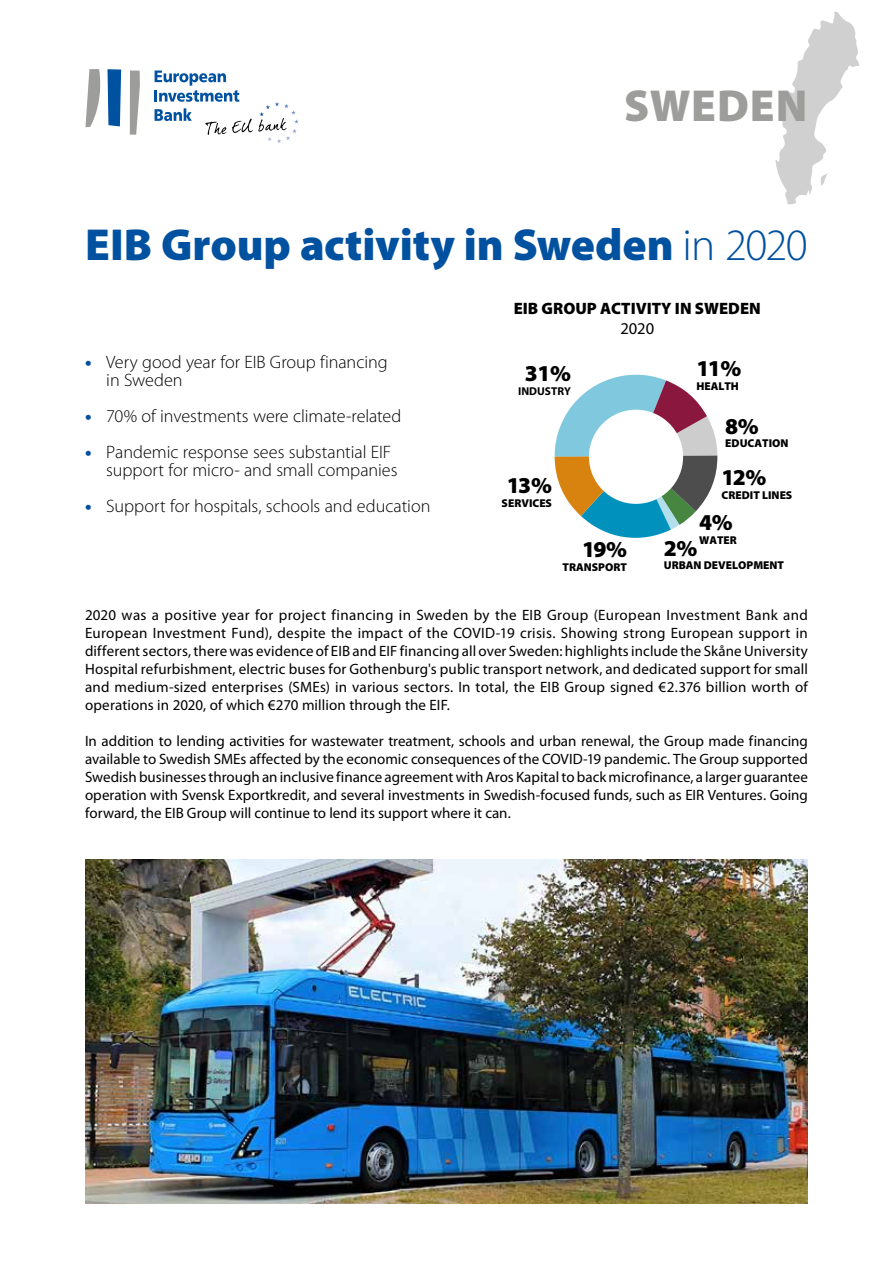
<style>
.page{position:relative;width:893px;height:1263px;background:#fff}
.page>*{position:absolute;margin:0;border:0;box-sizing:border-box;transform-origin:0 0}
.t1{font:900 45px "Myriad Pro";letter-spacing:-.005em;color:#0051a0}
.t2{font:900 45px "Myriad Pro";letter-spacing:.015em;color:#9d9d9c}
.t3{font:900 22.8px "Myriad Pro";letter-spacing:-.075em;color:#000}
.t4{font:300 18px/18px "Myriad Pro";letter-spacing:-.005em;color:#000}
.t5{font:900 16.5px "Myriad Pro";color:#000}
.t6{font:16.5px "Myriad Pro";color:#000}
.t7{font:15px/18px "Myriad Pro";letter-spacing:.005em;color:#000;text-align:justify}
.t8{font:900 11.4px "Myriad Pro";color:#000}
.t9{font:700 11.4px "Myriad Pro";color:#000}
.s1{font-weight:300}
.s2{font-weight:900;color:#0051a0}
</style>
<div class="page">
<svg style="left:775px;top:12px;width:84px;height:192px"></svg>
<svg style="left:85px;top:69px;width:15px;height:58px"></svg>
<svg style="left:107px;top:69px;width:14px;height:57px"></svg>
<svg style="left:130px;top:70px;width:10px;height:65px"></svg>
<svg style="left:155px;top:71px;width:144px;height:72px"></svg>
<img style="left:85px;top:859px;width:723px;height:344px">
<svg style="left:555px;top:375px;width:162px;height:163px"></svg>
<div style="left:589px;top:410px;width:94px;height:94px;background:#fff;border-radius:50%"></div>
<h1 class="t2" style="left:624px;top:80px;width:185px">SWEDEN</h1>
<h1 class="t1" style="left:85px;top:219px;width:724px">EIB Group activity in Sweden <span class="s1">in 2020</span></h1>
<p class="t4" style="left:106px;top:353px;width:283px;text-indent:-21px"><span class="s2">•</span> Very good year for EIB Group financing in Sweden</p>
<p class="t4" style="left:85px;top:407px;width:318px"><span class="s2">•</span> 70% of investments were climate-related</p>
<p class="t4" style="left:106px;top:443px;width:293px;text-indent:-21px"><span class="s2">•</span> Pandemic response sees substantial EIF support for micro- and small companies</p>
<p class="t4" style="left:85px;top:497px;width:347px"><span class="s2">•</span> Support for hospitals, schools and education</p>
<p class="t5" style="left:514px;top:299px;width:249px">EIB GROUP ACTIVITY IN SWEDEN</p>
<p class="t6" style="left:620px;top:319px;width:35px">2020</p>
<h2 class="t3" style="left:525px;top:360px;width:48px">31%</h2>
<p class="t9" style="left:518px;top:384px;width:54px">INDUSTRY</p>
<h2 class="t3" style="left:696px;top:356px;width:47px">11%</h2>
<p class="t8" style="left:696px;top:380px;width:44px">HEALTH</p>
<h2 class="t3" style="left:725px;top:413px;width:35px">8%</h2>
<p class="t8" style="left:725px;top:437px;width:65px">EDUCATION</p>
<h2 class="t3" style="left:722px;top:465px;width:46px">12%</h2>
<p class="t8" style="left:722px;top:489px;width:72px">CREDIT LINES</p>
<h2 class="t3" style="left:699px;top:509px;width:35px">4%</h2>
<p class="t8" style="left:699px;top:533px;width:39px">WATER</p>
<h2 class="t3" style="left:507px;top:472px;width:47px">13%</h2>
<p class="t8" style="left:502px;top:496px;width:52px">SERVICES</p>
<h2 class="t3" style="left:664px;top:535px;width:35px">2%</h2>
<p class="t8" style="left:664px;top:559px;width:122px">URBAN DEVELOPMENT</p>
<h2 class="t3" style="left:582px;top:537px;width:46px">19%</h2>
<p class="t8" style="left:563px;top:561px;width:66px">TRANSPORT</p>
<p class="t7" style="left:85px;top:606px;width:724px">2020 was a positive year for project financing in Sweden by the EIB Group (European Investment Bank and European Investment Fund), despite the impact of the COVID-19 crisis. Showing strong European support in different sectors, there was evidence of EIB and EIF financing all over Sweden: highlights include the Skåne University Hospital refurbishment, electric buses for Gothenburg's public transport network, and dedicated support for small and medium-sized enterprises (SMEs) in various sectors. In total, the EIB Group signed €2.376 billion worth of operations in 2020, of which €270 million through the EIF.</p>
<p class="t7" style="left:85px;top:732px;width:724px">In addition to lending activities for wastewater treatment, schools and urban renewal, the Group made financing available to Swedish SMEs affected by the economic consequences of the COVID-19 pandemic. The Group supported Swedish businesses through an inclusive finance agreement with Aros Kapital to back microfinance, a larger guarantee operation with Svensk Exportkredit, and several investments in Swedish-focused funds, such as EIR Ventures. Going forward, the EIB Group will continue to lend its support where it can.</p>
</div>
